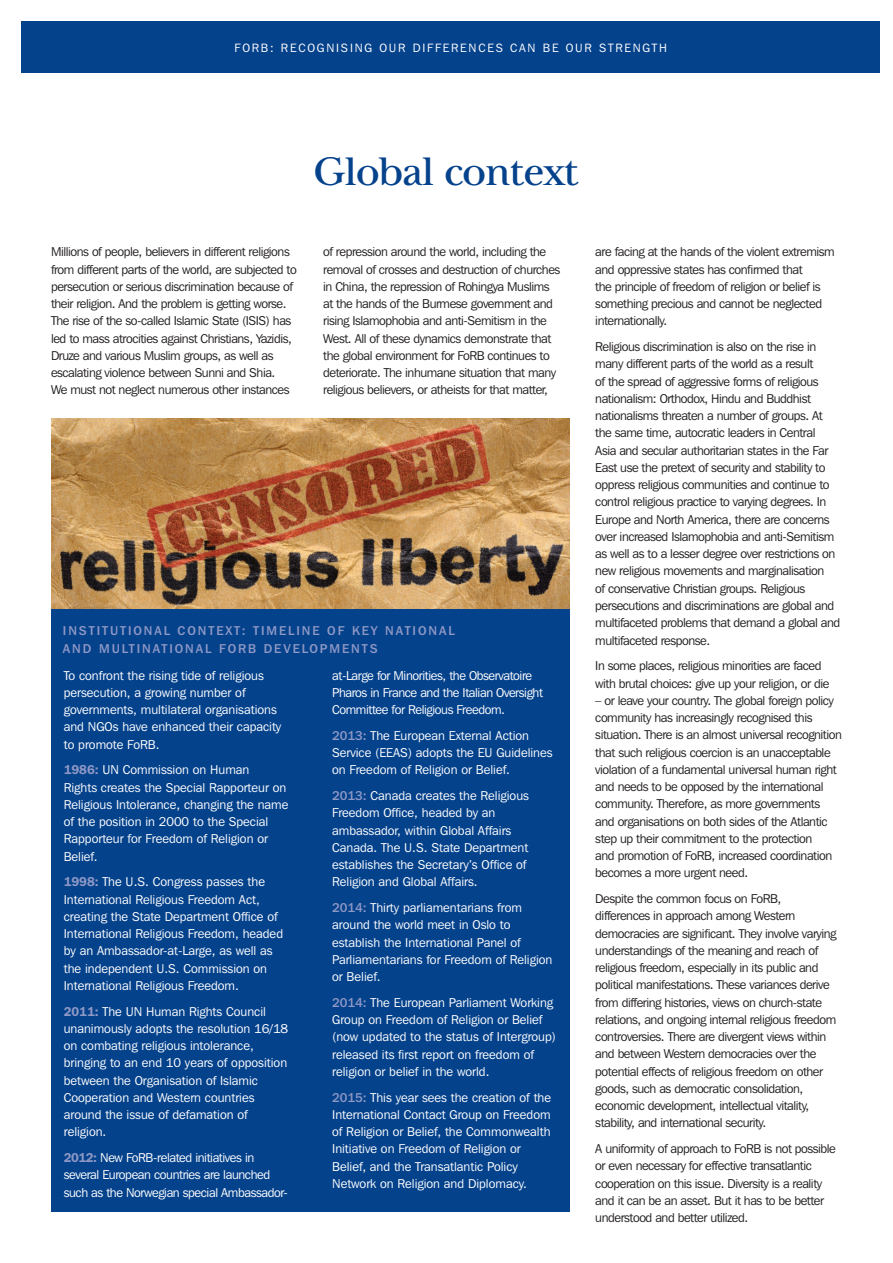
<style>
.page{position:relative;width:893px;height:1263px;background:#fff}
.page>*{position:absolute;margin:0;border:0;box-sizing:border-box;transform-origin:0 0}
.t1{font:42px "UOSBASKTITLING";letter-spacing:-.03em;color:#05428c}
.t2{font:12.75px/17.2px "Franklin Gothic IT Cby BT";letter-spacing:-.035em;color:#231f20}
.t3{font:12.75px/17.2px "Franklin Gothic IT Cby BT";color:#fff}
.t4{font:12.75px/17.2px "Franklin Gothic IT Cby BT";letter-spacing:-.03em;color:#fff}
.t5{font:500 12.75px/17.2px "Franklin Gothic IT Cby BT";letter-spacing:.15em;color:#8f99c6}
.t6{font:12px "Franklin Gothic IT Cby BT";letter-spacing:.15em;color:#fff}
.s1{font-weight:600;color:#8f99c6}
.s2{font-weight:500;color:#8f99c6}
</style>
<div class="page">
<div style="left:51px;top:608px;width:519px;height:604px;background:#05428c"></div>
<div style="left:21px;top:21px;width:859px;height:51px;background:#05428c"></div>
<img style="left:52px;top:418px;width:517px;height:190px">
<p class="t6" style="left:235px;top:40px;width:434px">FORB: RECOGNISING OUR DIFFERENCES CAN BE OUR STRENGTH</p>
<h1 class="t1" style="left:313px;top:153px;width:268px">Global context</h1>
<p class="t2" style="left:51px;top:243px;width:247px">Millions of people, believers in different religions from different parts of the world, are subjected to persecution or serious discrimination because of their religion. And the problem is getting worse.<br>The rise of the so-called Islamic State (ISIS) has led to mass atrocities against Christians, Yazidis, Druze and various Muslim groups, as well as escalating violence between Sunni and Shia.<br>We must not neglect numerous other instances</p>
<p class="t2" style="left:323px;top:243px;width:239px">of repression around the world, including the removal of crosses and destruction of churches in China, the repression of Rohingya Muslims at the hands of the Burmese government and rising Islamophobia and anti-Semitism in the West. All of these dynamics demonstrate that the global environment for FoRB continues to deteriorate. The inhumane situation that many religious believers, or atheists for that matter,</p>
<p class="t5" style="left:63px;top:622px;width:393px">INSTITUTIONAL CONTEXT: TIMELINE OF KEY NATIONAL<br>AND MULTINATIONAL FORB DEVELOPMENTS</p>
<p class="t3" style="left:64px;top:666px;width:219px">To confront the rising tide of religious persecution, a growing number of governments, multilateral organisations and NGOs have enhanced their capacity to promote FoRB.</p>
<p class="t3" style="left:64px;top:761px;width:226px"><span class="s1">1986:</span> UN Commission on Human<br>Rights creates the Special Rapporteur on<br>Religious Intolerance, changing the name of the position in 2000 to the Special<br>Rapporteur for Freedom of Religion or<br>Belief.</p>
<p class="t3" style="left:64px;top:873px;width:221px"><span class="s1">1998:</span> The U.S. Congress passes the International Religious Freedom Act, creating the State Department Office of International Religious Freedom, headed by an Ambassador-at-Large, as well as the independent U.S. Commission on International Religious Freedom.</p>
<p class="t3" style="left:64px;top:1002px;width:226px"><span class="s1">2011:</span> The UN Human Rights Council unanimously adopts the resolution 16/18 on combating religious intolerance, bringing to an end 10 years of opposition between the Organisation of Islamic Cooperation and Western countries around the issue of defamation of religion.</p>
<p class="t4" style="left:64px;top:1149px;width:225px"><span class="s1">2012:</span> New FoRB-related initiatives in several European countries are launched such as the Norwegian special Ambassador-</p>
<p class="t4" style="left:332px;top:666px;width:212px">at-Large for Minorities, the Observatoire<br>Pharos in France and the Italian Oversight<br>Committee for Religious Freedom.</p>
<p class="t3" style="left:332px;top:726px;width:222px"><span class="s2">2013:</span> The European External Action<br>Service (EEAS) adopts the EU Guidelines on Freedom of Religion or Belief.</p>
<p class="t3" style="left:332px;top:787px;width:198px"><span class="s2">2013:</span> Canada creates the Religious Freedom Office, headed by an ambassador, within Global Affairs Canada. The U.S. State Department establishes the Secretary’s Office of Religion and Global Affairs.</p>
<p class="t3" style="left:332px;top:899px;width:222px"><span class="s2">2014:</span> Thirty parliamentarians from around the world meet in Oslo to establish the International Panel of<br>Parliamentarians for Freedom of Religion or Belief.</p>
<p class="t3" style="left:332px;top:993px;width:225px"><span class="s2">2014:</span> The European Parliament Working Group on Freedom of Religion or Belief (now updated to the status of Intergroup) released its first report on freedom of religion or belief in the world.</p>
<p class="t3" style="left:332px;top:1088px;width:220px"><span class="s2">2015:</span> This year sees the creation of the International Contact Group on Freedom of Religion or Belief, the Commonwealth Initiative on Freedom of Religion or Belief, and the Transatlantic Policy Network on Religion and Diplomacy.</p>
<p class="t2" style="left:595px;top:243px;width:241px">are facing at the hands of the violent extremism and oppressive states has confirmed that<br>the principle of freedom of religion or belief is something precious and cannot be neglected internationally.</p>
<p class="t2" style="left:595px;top:338px;width:247px">Religious discrimination is also on the rise in many different parts of the world as a result<br>of the spread of aggressive forms of religious nationalism: Orthodox, Hindu and Buddhist nationalisms threaten a number of groups. At the same time, autocratic leaders in Central<br>Asia and secular authoritarian states in the Far East use the pretext of security and stability to oppress religious communities and continue to control religious practice to varying degrees. In Europe and North America, there are concerns over increased Islamophobia and anti-Semitism as well as to a lesser degree over restrictions on new religious movements and marginalisation<br>of conservative Christian groups. Religious persecutions and discriminations are global and multifaceted problems that demand a global and multifaceted response.</p>
<p class="t2" style="left:595px;top:657px;width:236px">In some places, religious minorities are faced with brutal choices: give up your religion, or die</p>
<p class="t2" style="left:595px;top:691px;width:248px">– or leave your country. The global foreign policy community has increasingly recognised this situation. There is an almost universal recognition that such religious coercion is an unacceptable violation of a fundamental universal human right and needs to be opposed by the international community. Therefore, as more governments and organisations on both sides of the Atlantic step up their commitment to the protection<br>and promotion of FoRB, increased coordination becomes a more urgent need.</p>
<p class="t2" style="left:595px;top:890px;width:243px">Despite the common focus on FoRB, differences in approach among Western democracies are significant. They involve varying understandings of the meaning and reach of religious freedom, especially in its public and political manifestations. These variances derive from differing histories, views on church-state relations, and ongoing internal religious freedom controversies. There are divergent views within and between Western democracies over the potential effects of religious freedom on other goods, such as democratic consolidation, economic development, intellectual vitality, stability, and international security.</p>
<p class="t2" style="left:595px;top:1140px;width:242px">A uniformity of approach to FoRB is not possible or even necessary for effective transatlantic cooperation on this issue. Diversity is a reality and it can be an asset. But it has to be better understood and better utilized.</p>
</div>
